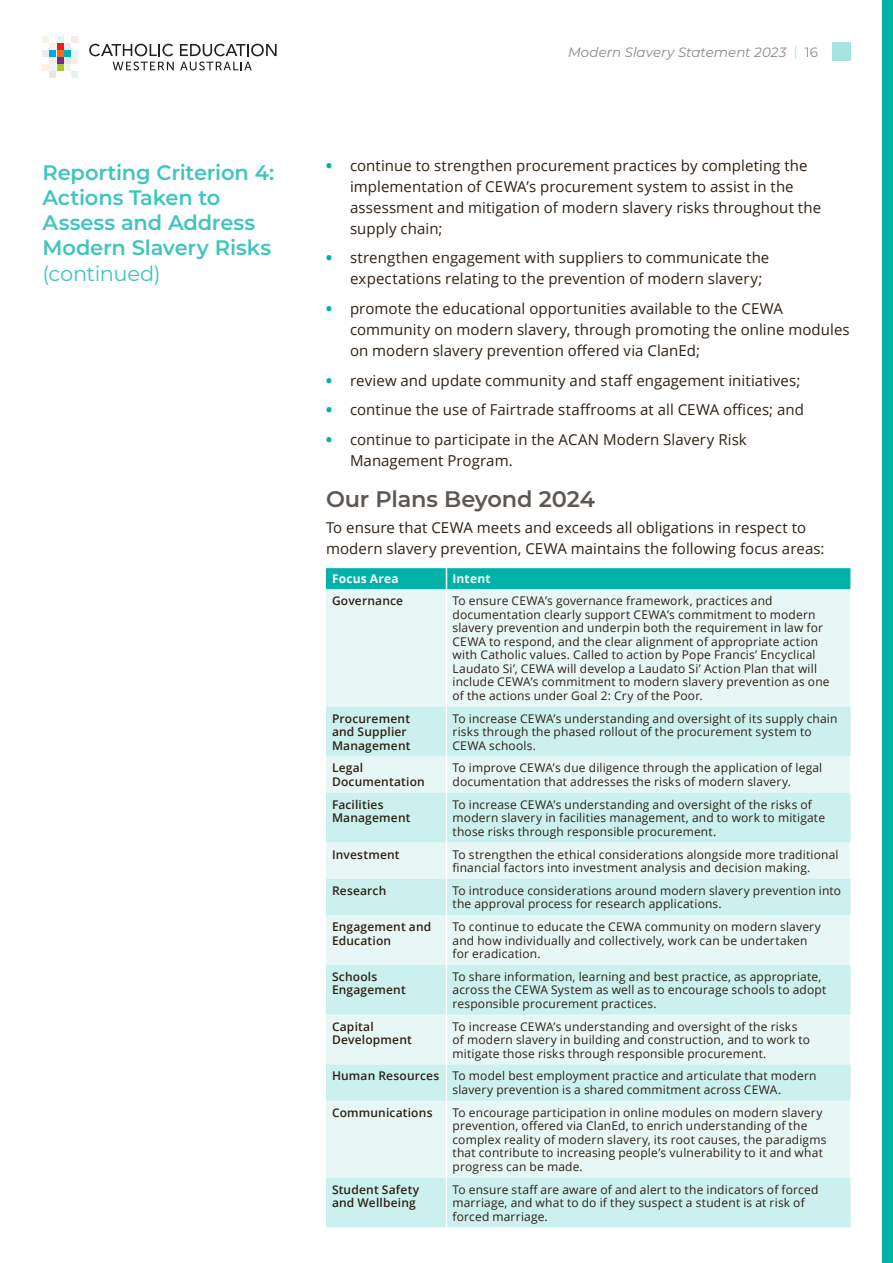
<style>
.page{position:relative;width:893px;height:1263px;background:#fff}
.page>*{position:absolute;margin:0;border:0;box-sizing:border-box;transform-origin:0 0}
.t1{font:600 22.5px "Montserrat";letter-spacing:-.01em;color:#5d5752}
.t2{font:600 21px/25.2px "Montserrat";letter-spacing:-.01em;color:#40c5be}
.t3{font:21px "Montserrat";letter-spacing:-.02em;color:#40c5be}
.t4{font:15px/21px "Open Sans";letter-spacing:.005em;color:#2e2113}
.t5{font:italic 13.5px "Montserrat";color:#8c8986}
.t6{font:12px/13.5px "Open Sans";letter-spacing:.015em;color:#2e2113}
.t7{font:600 12px/13.5px "Open Sans";letter-spacing:.015em;color:#2e2113}
.t8{font:700 12px "Open Sans";letter-spacing:.015em;color:#fff}
.s1{font-style:normal;color:#a6e4e1}
.s2{font-style:normal}
.s3{font-weight:800;color:#00b2a9}
.s4{font-weight:600}
</style>
<div class="page">
<div style="left:832px;top:43px;width:18px;height:18px;background:#a6e4e1"></div>
<svg style="left:89px;top:44px;width:85px;height:26px"></svg>
<svg style="left:180px;top:44px;width:97px;height:26px"></svg>
<div style="left:57px;top:57px;width:6px;height:7px;background:#6f2c91"></div>
<div style="left:57px;top:50px;width:6px;height:7px;background:#f36f21"></div>
<div style="left:50px;top:50px;width:6px;height:7px;background:#00a5e4"></div>
<div style="left:64px;top:50px;width:7px;height:7px;background:#00b5ad"></div>
<div style="left:50px;top:57px;width:6px;height:7px;background:#fde8e6"></div>
<div style="left:64px;top:57px;width:7px;height:7px;background:#e6e7e8"></div>
<div style="left:64px;top:43px;width:7px;height:6px;background:#f0e8f3"></div>
<div style="left:43px;top:50px;width:6px;height:7px;background:#f0e8f3"></div>
<svg style="left:43px;top:65px;width:20px;height:13px"></svg>
<svg style="left:43px;top:36px;width:20px;height:13px"></svg>
<div style="left:64px;top:65px;width:7px;height:6px;background:#f0f7e8"></div>
<div style="left:72px;top:57px;width:6px;height:7px;background:#fff1e2"></div>
<div style="left:72px;top:50px;width:6px;height:7px;background:#e1f4fd"></div>
<svg style="left:72px;top:72px;width:6px;height:6px"></svg>
<svg style="left:72px;top:36px;width:6px;height:6px"></svg>
<div style="left:326px;top:589px;width:524px;height:118px;background:#e6f7f6"></div>
<svg style="left:326px;top:707px;width:524px;height:520px;background:#d8f3f1"></svg>
<div style="left:326px;top:568px;width:524px;height:21px;background:#00b2a9"></div>
<hr style="left:446px;top:707px;width:1px;height:49px;background:#fff">
<hr style="left:446px;top:793px;width:1px;height:49px;background:#fff">
<hr style="left:446px;top:879px;width:1px;height:36px;background:#fff">
<hr style="left:446px;top:965px;width:1px;height:50px;background:#fff">
<hr style="left:446px;top:1064px;width:1px;height:37px;background:#fff">
<hr style="left:446px;top:1177px;width:1px;height:50px;background:#fff">
<hr style="left:446px;top:589px;width:1px;height:118px;background:#fff">
<hr style="left:446px;top:756px;width:1px;height:37px;background:#fff">
<hr style="left:446px;top:842px;width:1px;height:37px;background:#fff">
<hr style="left:446px;top:915px;width:1px;height:50px;background:#fff">
<hr style="left:446px;top:1015px;width:1px;height:49px;background:#fff">
<hr style="left:446px;top:1101px;width:1px;height:76px;background:#fff">
<div style="left:882px;top:0;width:11px;height:1263px;background:#00b2a9"></div>
<h2 class="t2" style="left:43px;top:159px;width:233px">Reporting Criterion 4:<br>Actions Taken to<br>Assess and Address<br>Modern Slavery Risks</h2>
<h2 class="t3" style="left:43px;top:259px;width:120px">(continued)</h2>
<p class="t5" style="left:568px;top:43px;width:251px">Modern Slavery Statement 2023 <span class="s1">|</span> <span class="s2">16</span></p>
<p class="t4" style="left:350px;top:155px;width:473px;text-indent:-24px"><span class="s3">•</span> continue to strengthen procurement practices by completing the implementation of CEWA’s procurement system to assist in the assessment and mitigation of modern slavery risks throughout the supply chain;</p>
<p class="t4" style="left:350px;top:247px;width:421px;text-indent:-24px"><span class="s3">•</span> strengthen engagement with suppliers to communicate the expectations relating to the prevention of modern slavery;</p>
<p class="t4" style="left:350px;top:298px;width:501px;text-indent:-24px"><span class="s3">•</span> promote the educational opportunities available to the CEWA community on modern slavery, through promoting the online modules on modern slavery prevention offered via ClanEd;</p>
<p class="t4" style="left:326px;top:369px;width:476px"><span class="s3">•</span> review and update community and staff engagement initiatives;</p>
<p class="t4" style="left:326px;top:399px;width:480px"><span class="s3">•</span> continue the use of Fairtrade staffrooms at all CEWA offices; and</p>
<p class="t4" style="left:350px;top:428px;width:398px;text-indent:-24px"><span class="s3">•</span> continue to participate in the ACAN Modern Slavery Risk<br>Management Program.</p>
<h1 class="t1" style="left:326px;top:483px;width:271px">Our Plans Beyond 2024</h1>
<p class="t4" style="left:326px;top:516px;width:500px">To ensure that CEWA meets and exceeds all obligations in respect to modern slavery prevention, CEWA maintains the following focus areas:</p>
<p class="t8" style="left:332px;top:570px;width:68px">Focus Area</p>
<p class="t8" style="left:452px;top:570px;width:40px">Intent</p>
<p class="t7" style="left:332px;top:594px;width:73px">Governance</p>
<p class="t6" style="left:452px;top:594px;width:379px">To ensure CEWA’s governance framework, practices and documentation clearly support CEWA’s commitment to modern slavery prevention and underpin both the requirement in law for CEWA to respond, and the clear alignment of appropriate action with Catholic values. Called to action by Pope Francis’ Encyclical Laudato Si’, CEWA will develop a Laudato Si’ Action Plan that will include CEWA’s commitment to modern slavery prevention as one of the actions under Goal 2: Cry of the Poor.</p>
<p class="t7" style="left:332px;top:711px;width:80px">Procurement and Supplier<br>Management</p>
<p class="t6" style="left:452px;top:711px;width:387px">To increase CEWA’s understanding and oversight of its supply chain risks through the phased rollout of the procurement system to<br>CEWA schools.</p>
<p class="t7" style="left:332px;top:761px;width:94px">Legal<br>Documentation</p>
<p class="t6" style="left:452px;top:761px;width:371px">To improve CEWA’s due diligence through the application of legal documentation that addresses the risks of modern slavery.</p>
<p class="t7" style="left:332px;top:797px;width:80px">Facilities<br>Management</p>
<p class="t6" style="left:452px;top:797px;width:374px">To increase CEWA’s understanding and oversight of the risks of modern slavery in facilities management, and to work to mitigate those risks through responsible procurement.</p>
<p class="t7" style="left:332px;top:847px;width:69px">Investment</p>
<p class="t6" style="left:452px;top:847px;width:388px">To strengthen the ethical considerations alongside more traditional financial factors into investment analysis and decision making.</p>
<p class="t7" style="left:332px;top:883px;width:56px">Research</p>
<p class="t6" style="left:452px;top:883px;width:390px">To introduce considerations around modern slavery prevention into the approval process for research applications.</p>
<p class="t7" style="left:332px;top:920px;width:101px">Engagement and<br>Education</p>
<p class="t6" style="left:452px;top:920px;width:370px">To continue to educate the CEWA community on modern slavery and how individually and collectively, work can be undertaken for eradication.</p>
<p class="t7" style="left:332px;top:969px;width:75px">Schools<br>Engagement</p>
<p class="t6" style="left:452px;top:969px;width:375px">To share information, learning and best practice, as appropriate, across the CEWA System as well as to encourage schools to adopt responsible procurement practices.</p>
<p class="t7" style="left:332px;top:1019px;width:81px">Capital<br>Development</p>
<p class="t6" style="left:452px;top:1019px;width:359px">To increase CEWA’s understanding and oversight of the risks of modern slavery in building and construction, and to work to mitigate those risks through responsible procurement.</p>
<p class="t6" style="left:452px;top:1069px;width:366px;text-indent:-120px"><span class="s4">Human Resources</span> To model best employment practice and articulate that modern slavery prevention is a shared commitment across CEWA.</p>
<p class="t7" style="left:332px;top:1105px;width:102px">Communications</p>
<p class="t6" style="left:452px;top:1105px;width:375px">To encourage participation in online modules on modern slavery prevention, offered via ClanEd, to enrich understanding of the complex reality of modern slavery, its root causes, the paradigms that contribute to increasing people’s vulnerability to it and what progress can be made.</p>
<p class="t7" style="left:332px;top:1182px;width:89px">Student Safety and Wellbeing</p>
<p class="t6" style="left:452px;top:1182px;width:367px">To ensure staff are aware of and alert to the indicators of forced marriage, and what to do if they suspect a student is at risk of forced marriage.</p>
</div>
